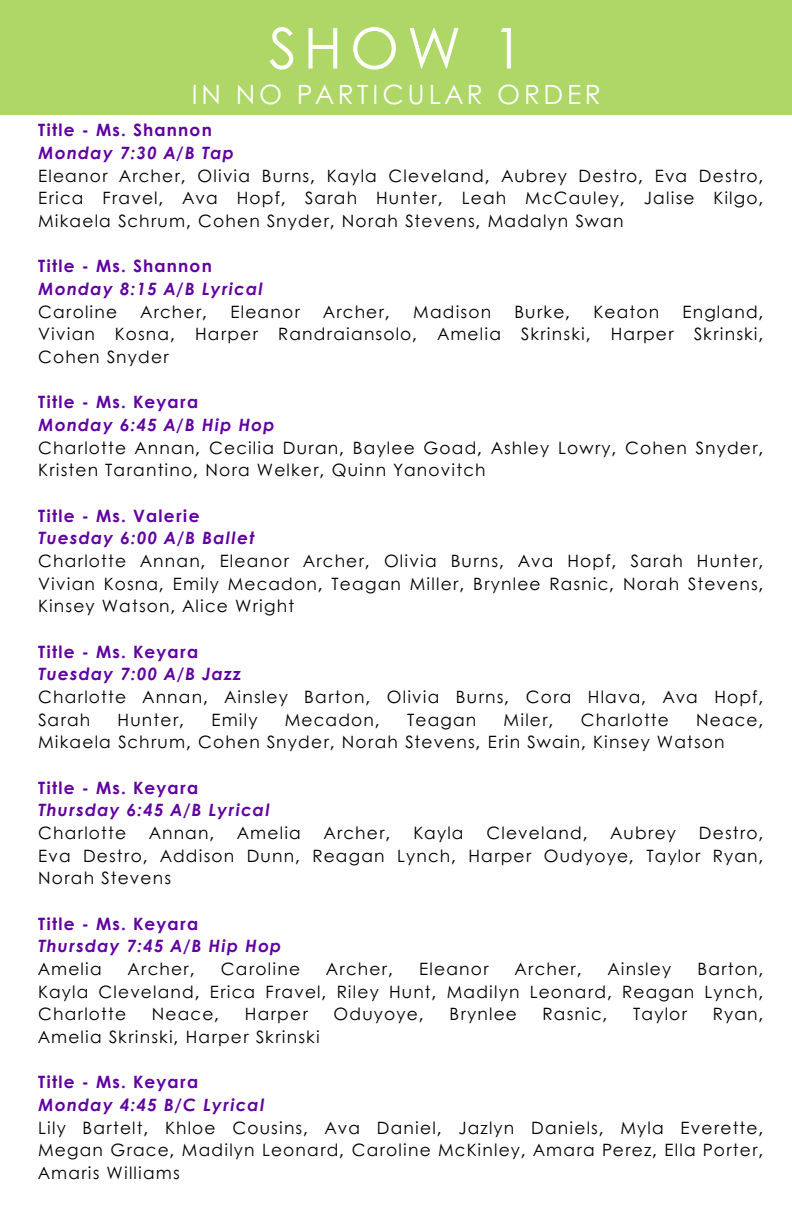
<style>
.page{position:relative;width:792px;height:1224px;background:#fff}
.page>*{position:absolute;margin:0;border:0;box-sizing:border-box;transform-origin:0 0}
.t1{font:56.4px "Century Gothic";color:#fff}
.t2{font:26.6px "Century Gothic";letter-spacing:.14em;color:#fff}
.t3{font:17px/22.6px "Century Gothic";letter-spacing:.07em;color:#000}
.t4{font:italic 700 17px/22.6px "Century Gothic";letter-spacing:.07em;color:#6000a1}
.t5{font:700 17px "Century Gothic";letter-spacing:.07em;color:#6000a1}
.s1{font-style:normal}
.s2{font-weight:400;font-style:normal;color:#000}
</style>
<div class="page">
<div style="left:0;top:0;width:792px;height:114px;background:#aed768"></div>
<p class="t1" style="left:268px;top:5px;width:257px">SHOW 1</p>
<p class="t2" style="left:191px;top:74px;width:411px">IN NO PARTICULAR ORDER</p>
<h1 class="t5" style="left:38px;top:117px;width:175px">Title - Ms. Shannon</h1>
<h2 class="t4" style="left:38px;top:141px;width:197px">Monday 7:30 A/B Tap</h2>
<p class="t3" style="left:38px;top:164px;width:727px">Eleanor Archer, Olivia Burns, Kayla Cleveland, Aubrey Destro, Eva Destro,<br>Erica Fravel, Ava Hopf, Sarah Hunter, Leah McCauley, Jalise Kilgo,</p>
<p class="t3" style="left:38px;top:209px;width:587px">Mikaela Schrum, Cohen Snyder, Norah Stevens, Madalyn Swan</p>
<p class="t4" style="left:38px;top:254px;width:226px"><span class="s1">Title - Ms. Shannon<br></span>Monday 8:15 A/B Lyrical<br><span class="s2">Caroline</span></p>
<p class="t3" style="left:141px;top:300px;width:68px">Archer,</p>
<p class="t3" style="left:231px;top:300px;width:71px">Eleanor</p>
<p class="t3" style="left:323px;top:300px;width:68px">Archer,</p>
<p class="t3" style="left:413px;top:300px;width:79px">Madison</p>
<p class="t3" style="left:514px;top:300px;width:57px">Burke,</p>
<p class="t3" style="left:594px;top:300px;width:67px">Keaton</p>
<p class="t3" style="left:682px;top:300px;width:83px">England,</p>
<p class="t3" style="left:38px;top:322px;width:727px">Vivian Kosna, Harper Randraiansolo, Amelia Skrinski, Harper Skrinski,<br>Cohen Snyder</p>
<p class="t5" style="left:38px;top:389px;width:162px">Title - Ms. Keyara</p>
<p class="t4" style="left:38px;top:413px;width:238px">Monday 6:45 A/B Hip Hop</p>
<p class="t3" style="left:38px;top:436px;width:727px">Charlotte Annan, Cecilia Duran, Baylee Goad, Ashley Lowry, Cohen Snyder,<br>Kristen Tarantino, Nora Welker, Quinn Yanovitch</p>
<p class="t5" style="left:38px;top:503px;width:163px">Title - Ms. Valerie</p>
<p class="t4" style="left:38px;top:526px;width:218px">Tuesday 6:00 A/B Ballet</p>
<p class="t3" style="left:38px;top:549px;width:727px;text-align:justify">Charlotte Annan, Eleanor Archer, Olivia Burns, Ava Hopf, Sarah Hunter, Vivian Kosna, Emily Mecadon, Teagan Miller, Brynlee Rasnic, Norah Stevens, Kinsey Watson, Alice Wright</p>
<p class="t5" style="left:38px;top:639px;width:162px">Title - Ms. Keyara</p>
<p class="t4" style="left:38px;top:662px;width:204px">Tuesday 7:00 A/B Jazz</p>
<p class="t3" style="left:38px;top:685px;width:727px">Charlotte Annan, Ainsley Barton, Olivia Burns, Cora Hlava, Ava Hopf,<br>Sarah</p>
<p class="t3" style="left:118px;top:708px;width:68px">Hunter,</p>
<p class="t3" style="left:211px;top:708px;width:48px">Emily</p>
<p class="t3" style="left:285px;top:708px;width:97px">Mecadon,</p>
<p class="t3" style="left:407px;top:708px;width:71px">Teagan</p>
<p class="t3" style="left:504px;top:708px;width:52px">Miler,</p>
<p class="t3" style="left:581px;top:708px;width:90px">Charlotte</p>
<p class="t3" style="left:696px;top:708px;width:69px">Neace,</p>
<p class="t3" style="left:38px;top:730px;width:688px">Mikaela Schrum, Cohen Snyder, Norah Stevens, Erin Swain, Kinsey Watson</p>
<p class="t4" style="left:38px;top:776px;width:233px"><span class="s1">Title - Ms. Keyara<br></span>Thursday 6:45 A/B Lyrical<br><span class="s2">Charlotte</span></p>
<p class="t3" style="left:149px;top:821px;width:67px">Annan,</p>
<p class="t3" style="left:237px;top:821px;width:65px">Amelia</p>
<p class="t3" style="left:324px;top:821px;width:68px">Archer,</p>
<p class="t3" style="left:413px;top:821px;width:52px">Kayla</p>
<p class="t3" style="left:486px;top:821px;width:103px">Cleveland,</p>
<p class="t3" style="left:611px;top:821px;width:67px">Aubrey</p>
<p class="t3" style="left:699px;top:821px;width:66px">Destro,</p>
<p class="t3" style="left:38px;top:844px;width:727px">Eva Destro, Addison Dunn, Reagan Lynch, Harper Oudyoye, Taylor Ryan,<br>Norah Stevens</p>
<p class="t5" style="left:38px;top:911px;width:162px">Title - Ms. Keyara</p>
<p class="t4" style="left:38px;top:934px;width:245px">Thursday 7:45 A/B Hip Hop</p>
<p class="t3" style="left:38px;top:957px;width:65px">Amelia</p>
<p class="t3" style="left:128px;top:957px;width:68px">Archer,</p>
<p class="t3" style="left:221px;top:957px;width:81px">Caroline</p>
<p class="t3" style="left:326px;top:957px;width:68px">Archer,</p>
<p class="t3" style="left:419px;top:957px;width:71px">Eleanor</p>
<p class="t3" style="left:515px;top:957px;width:68px">Archer,</p>
<p class="t3" style="left:608px;top:957px;width:65px">Ainsley</p>
<p class="t3" style="left:38px;top:957px;width:727px;text-align:justify;text-indent:659px">Barton, Kayla Cleveland, Erica Fravel, Riley Hunt, Madilyn Leonard, Reagan Lynch, Charlotte</p>
<p class="t3" style="left:152px;top:1002px;width:69px">Neace,</p>
<p class="t3" style="left:245px;top:1002px;width:65px">Harper</p>
<p class="t3" style="left:334px;top:1002px;width:92px">Oduyoye,</p>
<p class="t3" style="left:449px;top:1002px;width:69px">Brynlee</p>
<p class="t3" style="left:543px;top:1002px;width:66px">Rasnic,</p>
<p class="t3" style="left:633px;top:1002px;width:56px">Taylor</p>
<p class="t3" style="left:713px;top:1002px;width:52px">Ryan,</p>
<p class="t3" style="left:38px;top:1025px;width:283px">Amelia Skrinski, Harper Skrinski</p>
<p class="t5" style="left:38px;top:1069px;width:162px">Title - Ms. Keyara</p>
<p class="t4" style="left:38px;top:1093px;width:228px">Monday 4:45 B/C Lyrical</p>
<p class="t3" style="left:38px;top:1116px;width:727px;text-align:justify">Lily Bartelt, Khloe Cousins, Ava Daniel, Jazlyn Daniels, Myla Everette, Megan Grace, Madilyn Leonard, Caroline McKinley, Amara Perez, Ella Porter, Amaris Williams</p>
</div>
